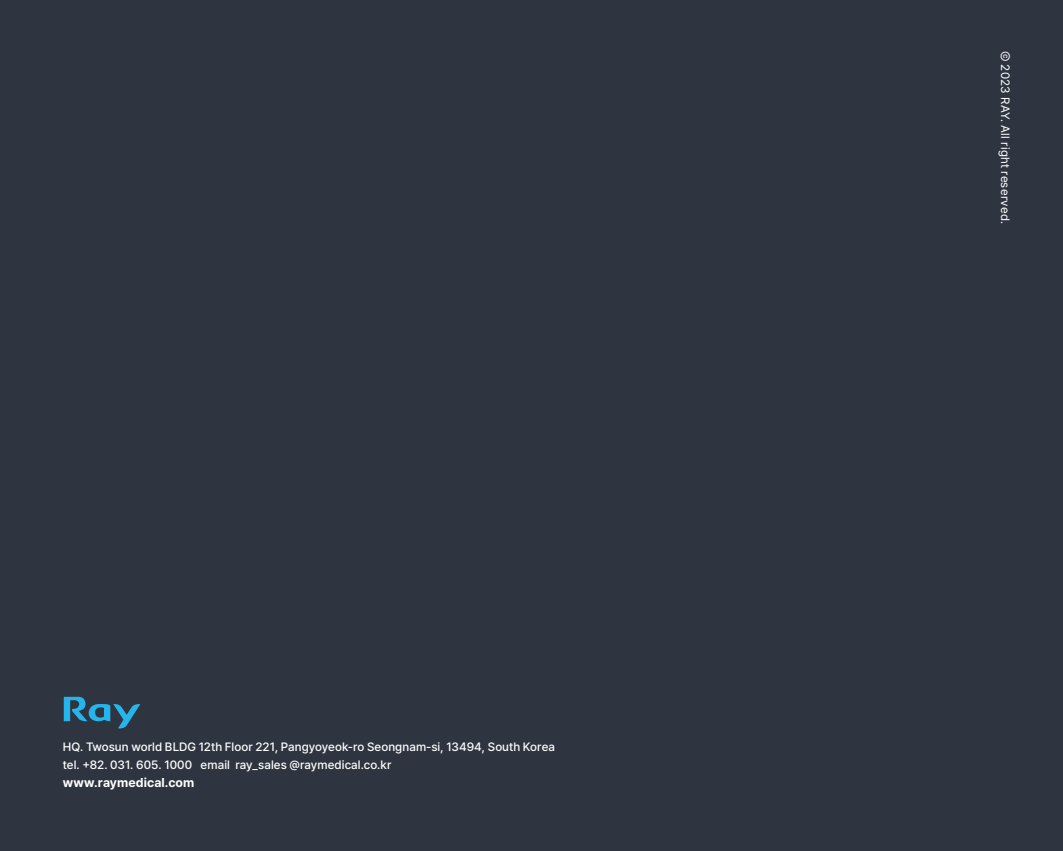
<style>
.page{position:relative;width:1063px;height:851px;background:#fff}
.page>*{position:absolute;margin:0;border:0;box-sizing:border-box;transform-origin:0 0}
.t1{font:700 12.75px "Pretendard";letter-spacing:.005em;color:#fff}
.t2{font:500 12px/18px "Pretendard";letter-spacing:.005em;color:#fff}
.t3{font:12px "Pretendard";letter-spacing:.025em;color:#fff}
</style>
<div class="page">
<div style="left:0;top:0;width:1063px;height:850px;background:#2e3541"></div>
<svg style="left:64px;top:696px;width:76px;height:32px"></svg>
<p class="t2" style="left:63px;top:736px;width:494px">HQ. Twosun world BLDG 12th Floor 221, Pangyoyeok-ro Seongnam-si, 13494, South Korea tel. +82. 031. 605. 1000 email ray_sales @raymedical.co.kr</p>
<p class="t1" style="left:63px;top:772px;width:133px">www.raymedical.com</p>
<p class="t3" style="left:1014px;top:51px;width:175px;rotate:90deg">Ⓒ 2023 RAY. All right reserved.</p>
</div>
